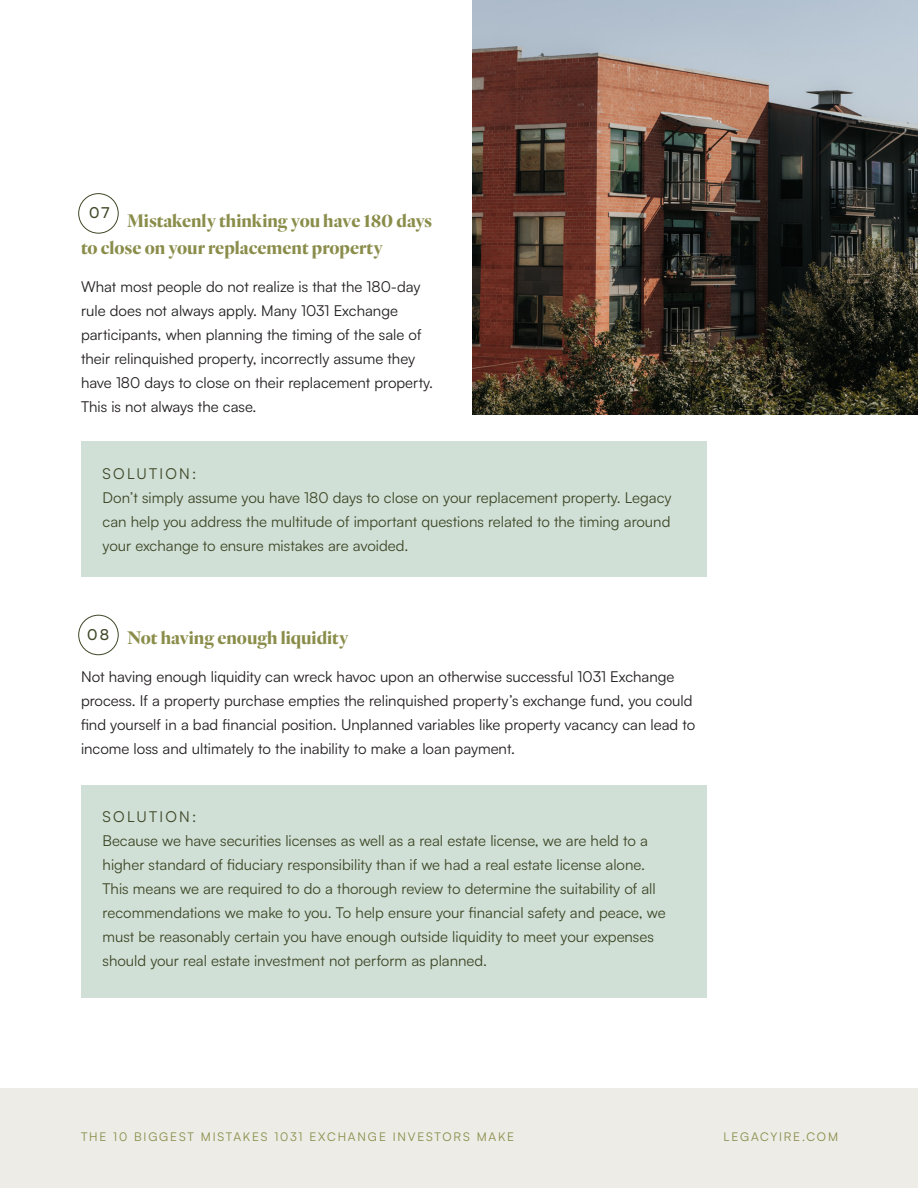
<style>
.page{position:relative;width:918px;height:1188px;background:#fff}
.page>*{position:absolute;margin:0;border:0;box-sizing:border-box;transform-origin:0 0}
.Subheaders{font:700 18px/27px "Reiher Headline";color:#8a8d4a}
.Body{font:15px/24px "Satoshi";color:#3e4827}
.Headers{font:15px/24px "Satoshi";color:#231f20}
.Intro_Copy{font:15px "Satoshi";letter-spacing:.15em;color:#3e4827}
.Numbers{font:500 15px "Satoshi";color:#3e4827}
.t1{font:12px "Satoshi";letter-spacing:.15em;color:#8a8d4a}
</style>
<div class="page">
<div style="left:0;top:1089px;width:918px;height:99px;background:#edece6"></div>
<div style="left:81px;top:786px;width:625px;height:212px;background:#d1e0d7"></div>
<div style="left:78px;top:615px;width:41px;height:40px;border:1px solid #3e4827;border-radius:50%"></div>
<div style="left:81px;top:442px;width:625px;height:135px;background:#d1e0d7"></div>
<div style="left:78px;top:193px;width:41px;height:41px;border:1px solid #3e4827;border-radius:50%"></div>
<img style="left:472px;top:0;width:446px;height:415px">
<p class="Numbers" style="left:89px;top:203px;width:22px">07</p>
<p class="Subheaders" style="left:81px;top:207px;width:353px;text-indent:46px">Mistakenly thinking you have 180 days to close on your replacement property</p>
<p class="Headers" style="left:81px;top:274px;width:354px">What most people do not realize is that the 180-day rule does not always apply. Many 1031 Exchange participants, when planning the timing of the sale of their relinquished property, incorrectly assume they have 180 days to close on their replacement property.<br>This is not always the case.</p>
<p class="Intro_Copy" style="left:103px;top:463px;width:95px">SOLUTION:</p>
<p class="Body" style="left:103px;top:485px;width:570px;text-align:justify">Don’t simply assume you have 180 days to close on your replacement property. Legacy can help you address the multitude of important questions related to the timing around your exchange to ensure mistakes are avoided.</p>
<p class="Numbers" style="left:87px;top:624px;width:24px">08</p>
<p class="Subheaders" style="left:127px;top:624px;width:223px">Not having enough liquidity</p>
<p class="Headers" style="left:81px;top:664px;width:616px">Not having enough liquidity can wreck havoc upon an otherwise successful 1031 Exchange process. If a property purchase empties the relinquished property’s exchange fund, you could find yourself in a bad financial position. Unplanned variables like property vacancy can lead to income loss and ultimately to the inability to make a loan payment.</p>
<p class="Intro_Copy" style="left:103px;top:807px;width:95px">SOLUTION:</p>
<p class="Body" style="left:103px;top:828px;width:564px">Because we have securities licenses as well as a real estate license, we are held to a higher standard of fiduciary responsibility than if we had a real estate license alone.<br>This means we are required to do a thorough review to determine the suitability of all recommendations we make to you. To help ensure your financial safety and peace, we must be reasonably certain you have enough outside liquidity to meet your expenses should your real estate investment not perform as planned.</p>
<p class="t1" style="left:81px;top:1128px;width:435px">THE 10 BIGGEST MISTAKES 1031 EXCHANGE INVESTORS MAKE</p>
<p class="t1" style="left:724px;top:1128px;width:116px">LEGACYIRE.COM</p>
</div>
